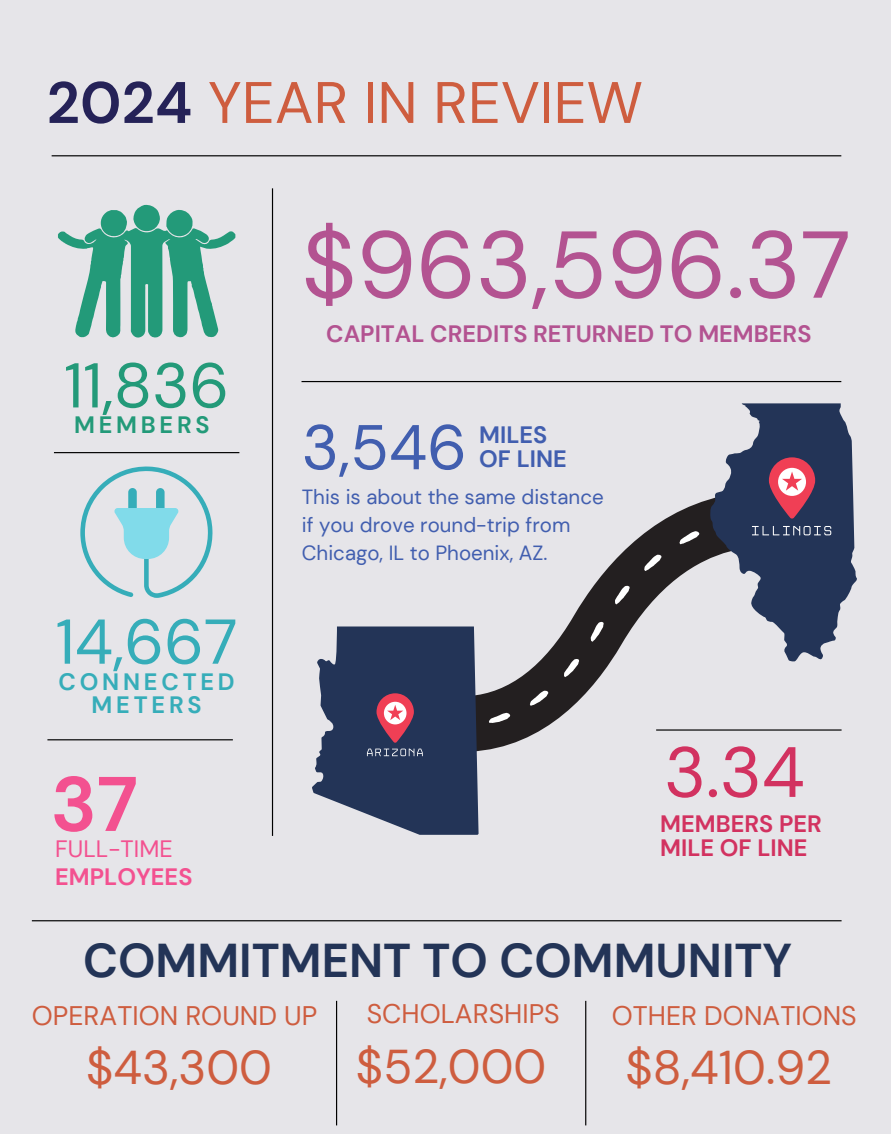
<style>
.page{position:relative;width:891px;height:1134px;background:#e6e5e9}
.page>*{position:absolute;margin:0;border:0;box-sizing:border-box;transform-origin:0 0}
.t1{font:94.65px "DM Sans";color:#b35391}
.t2{font:700 77.1px "DM Sans";color:#f35190}
.t3{font:70.95px "DM Sans";color:#d23260}
.t4{font:63.15px "DM Sans";color:#36adb9}
.t5{font:63.15px "DM Sans";color:#239a79}
.t6{font:63.15px "DM Sans";color:#415eaf}
.t7{font:58.35px "DM Sans";color:#ce5d3f}
.t8{font:47.4px "DM Sans";color:#ce5d3f}
.t9{font:700 47.4px "DM Sans";color:#233457}
.t10{font:26.85px "DM Sans";color:#ce5d3f}
.t11{font:700 23.7px "DM Sans";color:#b35391}
.t12{font:700 23.7px/23.7px "DM Sans";color:#d23260}
.t13{font:700 23.7px/23.7px "DM Sans";letter-spacing:.16em;color:#36adb9;text-align:center}
.t14{font:700 23.7px/23.7px "DM Sans";color:#415eaf}
.t15{font:23.7px "DM Sans";color:#f35190}
.t16{font:700 23.7px "DM Sans";color:#f35190}
.t17{font:700 23.7px "DM Sans";letter-spacing:.16em;color:#239a79}
.t18{font:20.55px/28.3px "DM Sans";color:#415eaf}
.s1{font-weight:700;color:#252258}
</style>
<div class="page">
<hr style="left:302px;top:381px;width:539px;height:1px;background:#000">
<hr style="left:52px;top:155px;width:789px;height:1px;background:#000">
<svg style="left:388px;top:499px;width:407px;height:252px"></svg>
<svg style="left:402px;top:517px;width:384px;height:210px"></svg>
<svg style="left:710px;top:403px;width:147px;height:258px"></svg>
<svg style="left:312px;top:627px;width:167px;height:208px;background:#464f6c"></svg>
<hr style="left:656px;top:729px;width:186px;height:2px;background:#000">
<svg style="left:58px;top:205px;width:177px;height:133px"></svg>
<hr style="left:272px;top:188px;width:1px;height:648px;background:#000">
<hr style="left:32px;top:920px;width:810px;height:1px;background:#000">
<hr style="left:54px;top:452px;width:185px;height:1px;background:#000">
<hr style="left:47px;top:739px;width:186px;height:1px;background:#000">
<hr style="left:336px;top:1001px;width:1px;height:124px;background:#000">
<hr style="left:585px;top:1001px;width:1px;height:124px;background:#000">
<svg style="left:80px;top:466px;width:133px;height:132px"></svg>
<h3 class="t7" style="left:47px;top:67px;width:598px"><span class="s1">2024</span> YEAR IN REVIEW</h3>
<h3 class="t5" style="left:64px;top:346px;width:167px">11,836</h3>
<p class="t17" style="left:74px;top:410px;width:137px">MEMBERS</p>
<h3 class="t4" style="left:56px;top:603px;width:183px">14,667</h3>
<p class="t13" style="left:59px;top:670px;width:178px">CONNECTED<br>METERS</p>
<h2 class="t2" style="left:51px;top:756px;width:89px">37</h2>
<p class="t15" style="left:55px;top:834px;width:119px">FULL-TIME</p>
<p class="t16" style="left:55px;top:862px;width:139px">EMPLOYEES</p>
<h1 class="t1" style="left:302px;top:206px;width:551px">$963,596.37</h1>
<p class="t11" style="left:326px;top:318px;width:487px">CAPITAL CREDITS RETURNED TO MEMBERS</p>
<h3 class="t6" style="left:302px;top:408px;width:167px">3,546</h3>
<p class="t14" style="left:479px;top:423px;width:89px">MILES<br>OF LINE</p>
<p class="t18" style="left:302px;top:482px;width:304px">This is about the same distance if you drove round-trip from<br>Chicago, IL to Phoenix, AZ.</p>
<h3 class="t3" style="left:664px;top:728px;width:142px">3.34</h3>
<p class="t12" style="left:660px;top:812px;width:163px">MEMBERS PER<br>MILE OF LINE</p>
<h3 class="t9" style="left:83px;top:931px;width:711px">COMMITMENT TO COMMUNITY</h3>
<h3 class="t10" style="left:32px;top:999px;width:287px">OPERATION ROUND UP</h3>
<h3 class="t10" style="left:367px;top:997px;width:195px">SCHOLARSHIPS</h3>
<h3 class="t10" style="left:612px;top:999px;width:247px">OTHER DONATIONS</h3>
<h3 class="t8" style="left:86px;top:1038px;width:187px">$43,300</h3>
<h3 class="t8" style="left:356px;top:1037px;width:192px">$52,000</h3>
<h3 class="t8" style="left:625px;top:1038px;width:208px">$8,410.92</h3>
</div>
